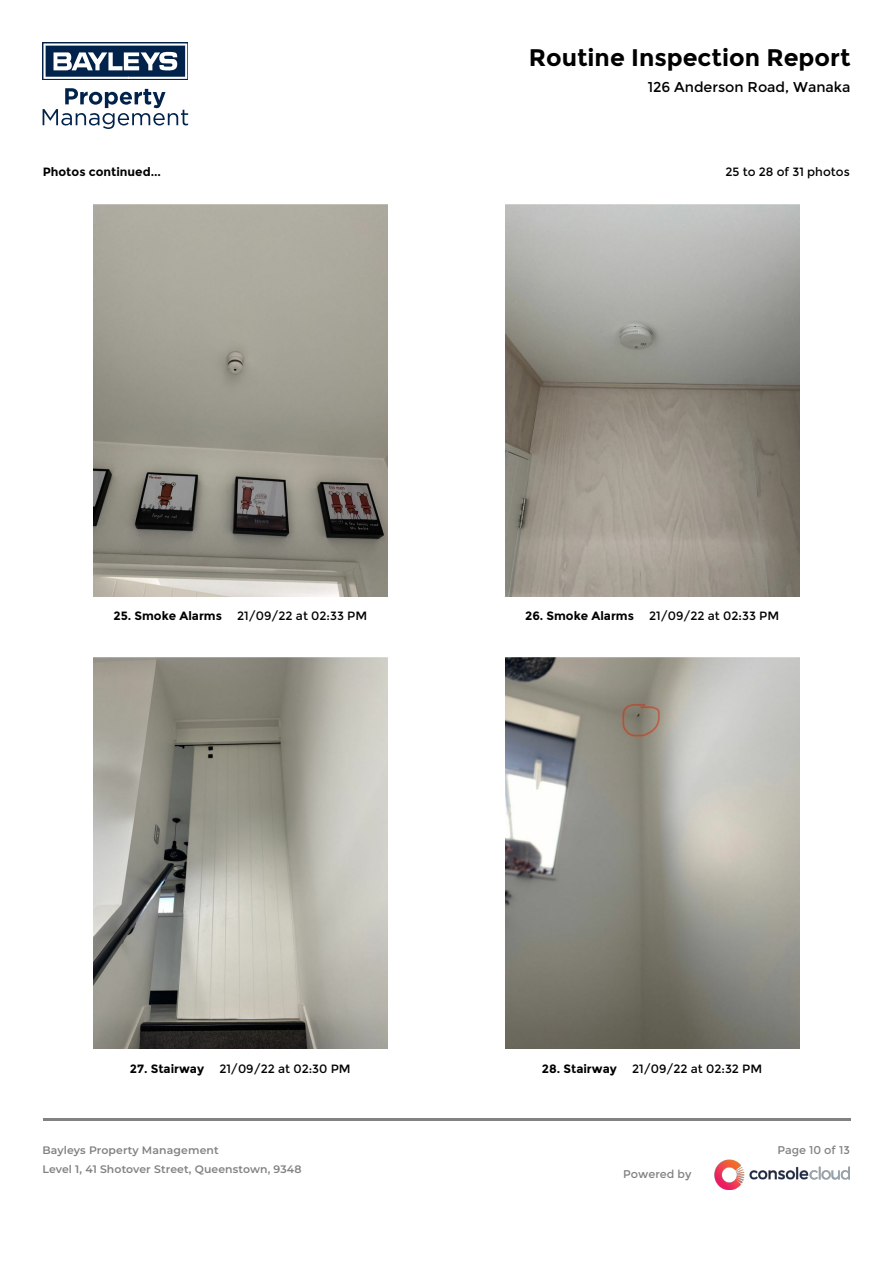
<style>
.page{position:relative;width:893px;height:1263px;background:#fff}
.page>*{position:absolute;margin:0;border:0;box-sizing:border-box;transform-origin:0 0}
.t1{font:700 24px "Montserrat";color:#000}
.t2{font:14.25px "Montserrat";color:#000}
.t3{font:12px "Montserrat";color:#000}
.t4{font:700 12px "Montserrat";color:#000}
.t5{font:11.25px/19.5px "Montserrat";color:#828282}
.t6{font:600 10.8px/18.8px "Montserrat";letter-spacing:.01em;color:#828282}
</style>
<div class="page">
<hr style="left:43px;top:1118px;width:807px;height:3px;background:#828282">
<img style="left:715px;top:1160px;width:135px;height:30px">
<img style="left:94px;top:205px;width:294px;height:391px">
<img style="left:506px;top:205px;width:294px;height:391px">
<img style="left:94px;top:657px;width:294px;height:392px">
<img style="left:506px;top:657px;width:294px;height:392px">
<svg style="left:43px;top:43px;width:145px;height:37px"></svg>
<svg style="left:43px;top:43px;width:144px;height:36px"></svg>
<svg style="left:43px;top:88px;width:145px;height:41px"></svg>
<p class="t1" style="left:529px;top:47px;width:323px">Routine Inspection Report</p>
<p class="t2" style="left:648px;top:80px;width:204px">126 Anderson Road, Wanaka</p>
<p class="t4" style="left:43px;top:167px;width:120px">Photos continued...</p>
<p class="t3" style="left:725px;top:167px;width:126px">25 to 28 of 31 photos</p>
<p class="t4" style="left:114px;top:611px;width:110px">25. Smoke Alarms</p>
<p class="t3" style="left:237px;top:611px;width:132px">21/09/22 at 02:33 PM</p>
<p class="t4" style="left:525px;top:611px;width:110px">26. Smoke Alarms</p>
<p class="t3" style="left:649px;top:611px;width:132px">21/09/22 at 02:33 PM</p>
<p class="t4" style="left:130px;top:1063px;width:76px">27. Stairway</p>
<p class="t3" style="left:219px;top:1063px;width:133px">21/09/22 at 02:30 PM</p>
<p class="t4" style="left:542px;top:1063px;width:77px">28. Stairway</p>
<p class="t3" style="left:632px;top:1063px;width:132px">21/09/22 at 02:32 PM</p>
<p class="t5" style="left:93px;top:1140px;width:211px;text-indent:-50px">The Accommodation Centre<br>1 S otover Street, Queenstown, 9348</p>
<p class="t5" style="left:777px;top:1140px;width:74px">Page 10 of 13</p>
<p class="t6" style="left:43px;top:1140px;width:261px">Bayleys Property Management<br>Level 1, 41 Shotover Street, Queenstown, 9348</p>
<p class="t5" style="left:623px;top:1165px;width:70px">Powered by</p>
</div>
